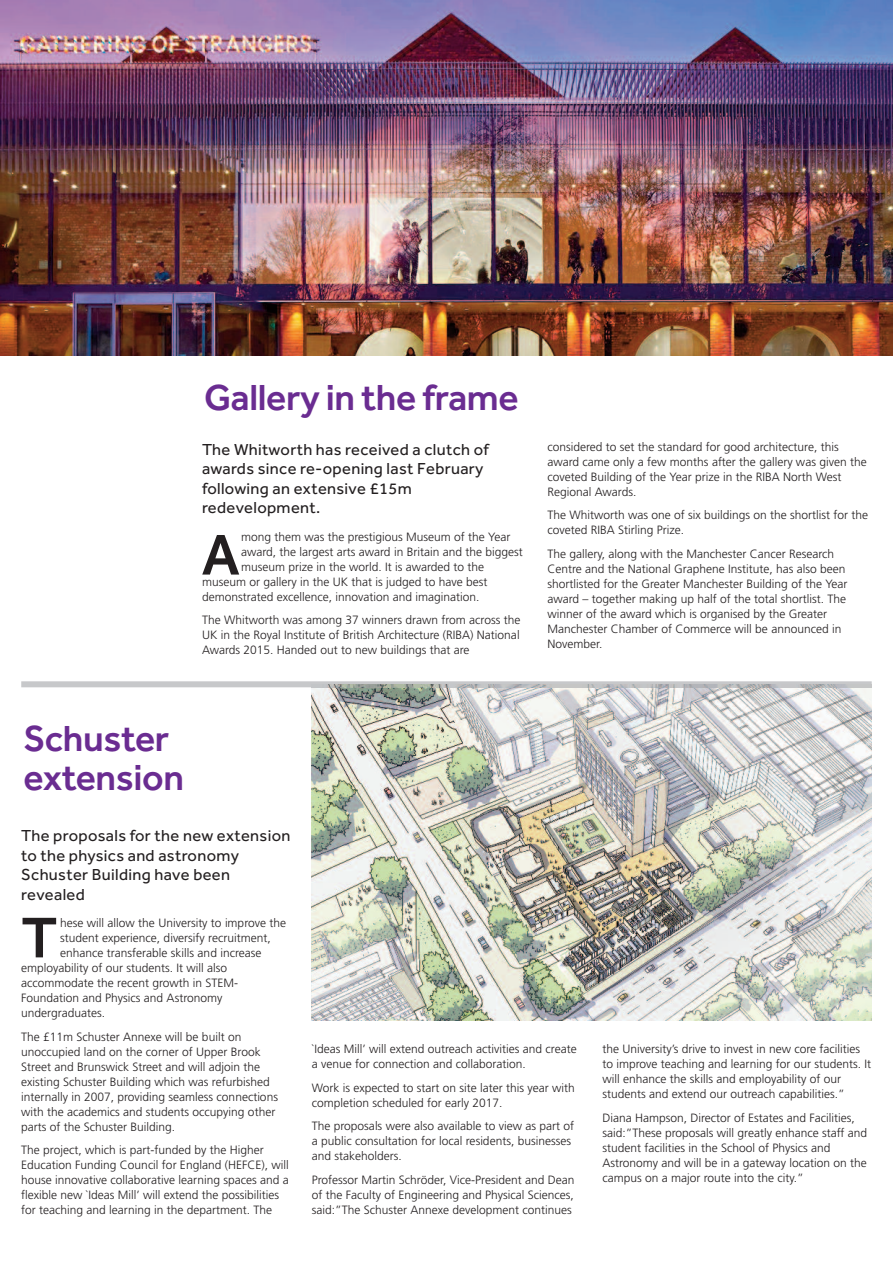
<style>
.page{position:relative;width:893px;height:1263px;background:#fff}
.page>*{position:absolute;margin:0;border:0;box-sizing:border-box;transform-origin:0 0}
.t1{font:500 59.25px "Effra";color:#231f20}
.t2{font:500 37.5px/39px "Effra";letter-spacing:-.01em;color:#6a2c91}
.t3{font:16.5px/19.5px "Effra";letter-spacing:.02em;color:#231f20}
.t4{font:300 12px/15px "Frutiger";color:#231f20}
</style>
<div class="page">
<img style="left:312px;top:687px;width:560px;height:333px">
<img style="left:0;top:0;width:892px;height:355px">
<svg style="left:21px;top:681px;width:851px;height:6px"></svg>
<img style="left:312px;top:684px;width:560px;height:3px">
<h2 class="t2" style="left:204px;top:377px;width:316px">Gallery in the frame</h2>
<h3 class="t3" style="left:202px;top:439px;width:288px">The Whitworth has received a clutch of awards since re-opening last February following an extensive £15m redevelopment.</h3>
<p class="t4" style="left:241px;top:530px;width:271px">mong them was the prestigious Museum of the Year</p>
<p class="t4" style="left:241px;top:545px;width:283px">award, the largest arts award in Britain and the biggest</p>
<p class="t4" style="left:241px;top:560px;width:245px">museum prize in the world. It is awarded to the</p>
<p class="t4" style="left:202px;top:575px;width:287px">museum or gallery in the UK that is judged to have best</p>
<p class="t4" style="left:202px;top:590px;width:279px">demonstrated excellence, innovation and imagination.</p>
<p class="t4" style="left:202px;top:614px;width:320px;text-align:justify">The Whitworth was among 37 winners drawn from across the UK in the Royal Institute of British Architecture (RIBA) National Awards 2015. Handed out to new buildings that are</p>
<h1 class="t1" style="left:202px;top:519px;width:39px">A</h1>
<p class="t4" style="left:547px;top:440px;width:321px">considered to set the standard for good architecture, this award came only a few months after the gallery was given the coveted Building of the Year prize in the RIBA North West Regional Awards.</p>
<p class="t4" style="left:547px;top:508px;width:322px">The Whitworth was one of six buildings on the shortlist for the coveted RIBA Stirling Prize.</p>
<p class="t4" style="left:547px;top:547px;width:302px">The gallery, along with the Manchester Cancer Research Centre and the National Graphene Institute, has also been shortlisted for the Greater Manchester Building of the Year award – together making up half of the total shortlist. The winner of the award which is organised by the Greater Manchester Chamber of Commerce will be announced in November.</p>
<h2 class="t2" style="left:23px;top:719px;width:162px">Schuster extension</h2>
<h3 class="t3" style="left:21px;top:825px;width:271px">The proposals for the new extension to the physics and astronomy<br>Schuster Building have been revealed</h3>
<p class="t4" style="left:60px;top:916px;width:227px">hese will allow the University to improve the</p>
<p class="t4" style="left:60px;top:931px;width:212px">student experience, diversify recruitment,</p>
<p class="t4" style="left:60px;top:946px;width:203px">enhance transferable skills and increase</p>
<p class="t4" style="left:21px;top:961px;width:208px">employability of our students. It will also</p>
<p class="t4" style="left:21px;top:976px;width:218px">accommodate the recent growth in STEM-</p>
<p class="t4" style="left:21px;top:991px;width:203px">Foundation and Physics and Astronomy</p>
<p class="t4" style="left:21px;top:1006px;width:86px">undergraduates.</p>
<p class="t4" style="left:21px;top:1030px;width:258px">The £11m Schuster Annexe will be built on unoccupied land on the corner of Upper Brook Street and Brunswick Street and will adjoin the existing Schuster Building which was refurbished internally in 2007, providing seamless connections with the academics and students occupying other parts of the Schuster Building.</p>
<p class="t4" style="left:21px;top:1143px;width:269px">The project, which is part-funded by the Higher Education Funding Council for England (HEFCE), will house innovative collaborative learning spaces and a flexible new `Ideas Mill’ will extend the possibilities for teaching and learning in the department. The</p>
<h1 class="t1" style="left:21px;top:902px;width:38px">T</h1>
<p class="t4" style="left:312px;top:1042px;width:266px">`Ideas Mill’ will extend outreach activities and create a venue for connection and collaboration.</p>
<p class="t4" style="left:312px;top:1081px;width:265px">Work is expected to start on site later this year with completion scheduled for early 2017.</p>
<p class="t4" style="left:312px;top:1119px;width:264px">The proposals were also available to view as part of a public consultation for local residents, businesses and stakeholders.</p>
<p class="t4" style="left:312px;top:1173px;width:264px;text-align:justify">Professor Martin Schröder, Vice-President and Dean of the Faculty of Engineering and Physical Sciences, said:”The Schuster Annexe development continues</p>
<p class="t4" style="left:602px;top:1042px;width:270px">the University’s drive to invest in new core facilities to improve teaching and learning for our students. It will enhance the skills and employability of our students and extend our outreach capabilities.”</p>
<p class="t4" style="left:602px;top:1111px;width:266px">Diana Hampson, Director of Estates and Facilities, said:”These proposals will greatly enhance staff and student facilities in the School of Physics and Astronomy and will be in a gateway location on the campus on a major route into the city.”</p>
</div>
